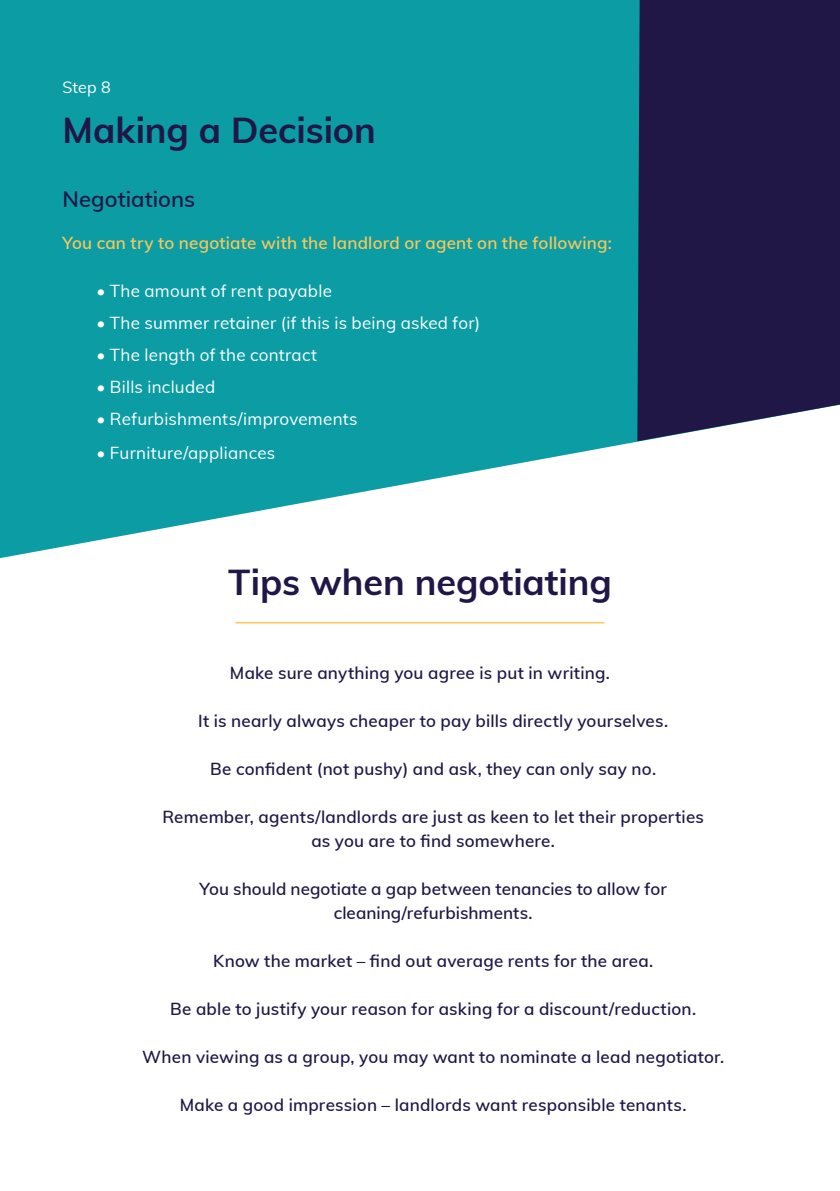
<style>
.page{position:relative;width:840px;height:1191px;background:#fff}
.page>*{position:absolute;margin:0;border:0;box-sizing:border-box;transform-origin:0 0}
.t1{font:700 36px "Muli";letter-spacing:-.005em;color:#201747}
.t2{font:600 22px "Muli";color:#201747}
.t3{font:600 17px/24px "Muli";letter-spacing:.01em;color:#201747;text-align:center}
.t4{font:17px "Muli";letter-spacing:.015em;color:#fff}
.t5{font:600 17px "Muli";letter-spacing:.01em;color:#fdc758}
.t6{font:16px "Muli";color:#fff}
</style>
<div class="page">
<div style="left:0;top:0;width:839px;height:575px;background:#0c9ca4"></div>
<svg style="left:0;top:441px;width:839px;height:183px;fill:#fff"></svg>
<div style="left:637px;top:0;width:202px;height:441px;background:#201747"></div>
<hr style="left:235px;top:622px;width:369px;height:1px;background:#fdc758">
<p class="t6" style="left:62px;top:76px;width:50px">Step 8</p>
<h1 class="t1" style="left:62px;top:104px;width:315px">Making a Decision</h1>
<p class="t2" style="left:62px;top:183px;width:134px">Negotiations</p>
<p class="t5" style="left:62px;top:230px;width:551px">You can try to negotiate with the landlord or agent on the following:</p>
<p class="t4" style="left:96px;top:278px;width:237px">• The amount of rent payable</p>
<p class="t4" style="left:96px;top:310px;width:385px">• The summer retainer (if this is being asked for)</p>
<p class="t4" style="left:96px;top:342px;width:222px">• The length of the contract</p>
<p class="t4" style="left:96px;top:374px;width:120px">• Bills included</p>
<p class="t4" style="left:96px;top:406px;width:262px">• Refurbishments/improvements</p>
<p class="t4" style="left:96px;top:440px;width:180px">• Furniture/appliances</p>
<h1 class="t1" style="left:228px;top:555px;width:385px">Tips when negotiating</h1>
<p class="t3" style="left:230px;top:660px;width:381px">Make sure anything you agree is put in writing.</p>
<p class="t3" style="left:198px;top:708px;width:471px">It is nearly always cheaper to pay bills directly yourselves.</p>
<p class="t3" style="left:210px;top:756px;width:447px">Be confident (not pushy) and ask, they can only say no.</p>
<p class="t3" style="left:162px;top:804px;width:543px">Remember, agents/landlords are just as keen to let their properties as you are to find somewhere.</p>
<p class="t3" style="left:199px;top:876px;width:468px">You should negotiate a gap between tenancies to allow for cleaning/refurbishments.</p>
<p class="t3" style="left:213px;top:948px;width:441px">Know the market – find out average rents for the area.</p>
<p class="t3" style="left:170px;top:996px;width:527px">Be able to justify your reason for asking for a discount/reduction.</p>
<p class="t3" style="left:142px;top:1044px;width:583px">When viewing as a group, you may want to nominate a lead negotiator.</p>
<p class="t3" style="left:180px;top:1092px;width:508px">Make a good impression – landlords want responsible tenants.</p>
</div>
